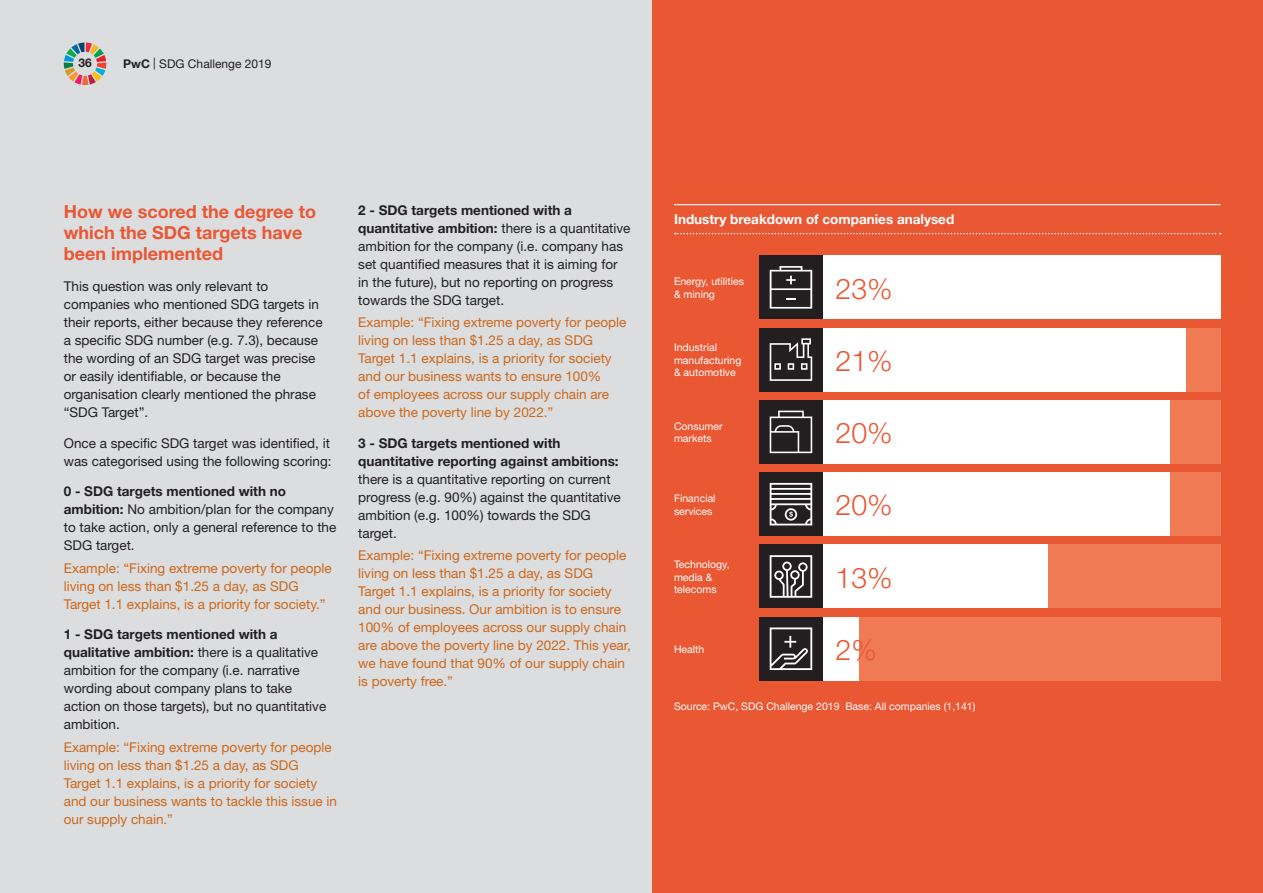
<style>
.page{position:relative;width:1263px;height:893px;background:#fff}
.page>*{position:absolute;margin:0;border:0;box-sizing:border-box;transform-origin:0 0}
.t1{font:300 28.5px "Helvetica Neue";color:#ea5733}
.t2{font:700 18px/21px "Helvetica Neue";color:#ea5733}
.t3{font:13.5px/18px "Helvetica Neue";color:#231f20}
.t4{font:13.5px/18px "Helvetica Neue";color:#cd681b}
.t5{font:700 13.5px/18px "Helvetica Neue";color:#231f20}
.t6{font:700 13.5px "Helvetica Neue";color:#fff}
.t7{font:12px "Helvetica Neue";color:#231f20}
.t8{font:700 12px "Helvetica Neue";color:#231f20}
.t9{font:10.5px/12.6px "Helvetica Neue";color:#fff}
.s1{font-weight:700}
</style>
<div class="page">
<div style="left:0;top:0;width:1045px;height:893px;background:#dcdddf"></div>
<div style="left:653px;top:0;width:610px;height:893px;background:#ea5733"></div>
<svg style="left:64px;top:43px;width:42px;height:42px"></svg>
<hr style="left:674px;top:204px;width:546px;height:1px;background:#fff">
<svg style="left:675px;top:233px;width:546px;height:1px"></svg>
<div style="left:1062px;top:328px;width:158px;height:63px;background:#ef7a54"></div>
<div style="left:1062px;top:400px;width:158px;height:64px;background:#ef7a54"></div>
<div style="left:1062px;top:472px;width:158px;height:64px;background:#ef7a54"></div>
<div style="left:996px;top:545px;width:224px;height:63px;background:#ef7a54"></div>
<div style="left:852px;top:617px;width:368px;height:64px;background:#ef7a54"></div>
<div style="left:823px;top:255px;width:397px;height:64px;background:#fff"></div>
<div style="left:823px;top:328px;width:363px;height:63px;background:#fff"></div>
<div style="left:823px;top:400px;width:346px;height:64px;background:#fff"></div>
<div style="left:823px;top:472px;width:346px;height:64px;background:#fff"></div>
<div style="left:823px;top:545px;width:225px;height:63px;background:#fff"></div>
<div style="left:823px;top:617px;width:35px;height:64px;background:#fff"></div>
<div style="left:759px;top:255px;width:64px;height:64px;background:#231f20"></div>
<svg style="left:770px;top:266px;width:42px;height:43px"></svg>
<div style="left:759px;top:472px;width:64px;height:64px;background:#231f20"></div>
<svg style="left:770px;top:483px;width:42px;height:42px"></svg>
<div style="left:759px;top:328px;width:64px;height:63px;background:#231f20"></div>
<svg style="left:770px;top:338px;width:42px;height:43px"></svg>
<div style="left:759px;top:400px;width:64px;height:64px;background:#231f20"></div>
<svg style="left:770px;top:411px;width:42px;height:42px"></svg>
<div style="left:759px;top:545px;width:64px;height:63px;background:#231f20"></div>
<svg style="left:770px;top:555px;width:42px;height:43px"></svg>
<div style="left:759px;top:617px;width:64px;height:64px;background:#231f20"></div>
<svg style="left:770px;top:627px;width:42px;height:43px"></svg>
<p class="t8" style="left:78px;top:55px;width:15px">36</p>
<p class="t7" style="left:123px;top:57px;width:150px"><span class="s1">PwC</span> | SDG Challenge 2019</p>
<h2 class="t2" style="left:64px;top:201px;width:254px">How we scored the degree to which the SDG targets have been implemented</h2>
<p class="t3" style="left:64px;top:277px;width:260px">This question was only relevant to companies who mentioned SDG targets in their reports, either because they reference a specific SDG number (e.g. 7.3), because the wording of an SDG target was precise or easily identifiable, or because the organisation clearly mentioned the phrase “SDG Target”.</p>
<p class="t3" style="left:64px;top:434px;width:269px">Once a specific SDG target was identified, it was categorised using the following scoring:</p>
<p class="t3" style="left:64px;top:482px;width:274px"><span class="s1">0 - SDG targets mentioned with no ambition:</span> No ambition/plan for the company to take action, only a general reference to the SDG target.</p>
<p class="t4" style="left:64px;top:559px;width:270px">Example: “Fixing extreme poverty for people living on less than $1.25 a day, as SDG<br>Target 1.1 explains, is a priority for society.”</p>
<p class="t3" style="left:64px;top:625px;width:264px"><span class="s1">1 - SDG targets mentioned with a qualitative ambition:</span> there is a qualitative ambition for the company (i.e. narrative wording about company plans to take action on those targets), but no quantitative ambition.</p>
<p class="t4" style="left:64px;top:738px;width:275px">Example: “Fixing extreme poverty for people living on less than $1.25 a day, as SDG Target 1.1 explains, is a priority for society and our business wants to tackle this issue in our supply chain.”</p>
<p class="t3" style="left:358px;top:201px;width:274px"><span class="s1">2 - SDG targets mentioned with a quantitative ambition:</span> there is a quantitative ambition for the company (i.e. company has set quantified measures that it is aiming for in the future), but no reporting on progress towards the SDG target.</p>
<p class="t4" style="left:358px;top:313px;width:270px">Example: “Fixing extreme poverty for people living on less than $1.25 a day, as SDG Target 1.1 explains, is a priority for society and our business wants to ensure 100%<br>of employees across our supply chain are above the poverty line by 2022.”</p>
<p class="t5" style="left:358px;top:433px;width:262px">3 - SDG targets mentioned with quantitative reporting against ambitions:</p>
<p class="t3" style="left:358px;top:470px;width:264px">there is a quantitative reporting on current progress (e.g. 90%) against the quantitative ambition (e.g. 100%) towards the SDG target.</p>
<p class="t4" style="left:358px;top:546px;width:274px">Example: “Fixing extreme poverty for people living on less than $1.25 a day, as SDG Target 1.1 explains, is a priority for society and our business. Our ambition is to ensure 100% of employees across our supply chain are above the poverty line by 2022. This year, we have found that 90% of our supply chain is poverty free.”</p>
<p class="t6" style="left:674px;top:211px;width:282px">Industry breakdown of companies analysed</p>
<p class="t9" style="left:674px;top:275px;width:72px">Energy, utilities &amp; mining</p>
<p class="t9" style="left:674px;top:341px;width:69px">Industrial manufacturing &amp; automotive</p>
<p class="t9" style="left:674px;top:420px;width:50px">Consumer markets</p>
<p class="t9" style="left:674px;top:492px;width:43px">Financial services</p>
<p class="t9" style="left:674px;top:558px;width:57px">Technology, media &amp; telecoms</p>
<p class="t9" style="left:674px;top:643px;width:32px">Health</p>
<h1 class="t1" style="left:836px;top:271px;width:59px">23%</h1>
<h1 class="t1" style="left:836px;top:343px;width:59px">21%</h1>
<h1 class="t1" style="left:836px;top:415px;width:59px">20%</h1>
<h1 class="t1" style="left:836px;top:488px;width:59px">20%</h1>
<h1 class="t1" style="left:836px;top:560px;width:59px">13%</h1>
<h1 class="t1" style="left:836px;top:632px;width:43px">2%</h1>
<p class="t9" style="left:674px;top:700px;width:303px">Source: PwC, SDG Challenge 2019 Base: All companies (1,141)</p>
</div>
